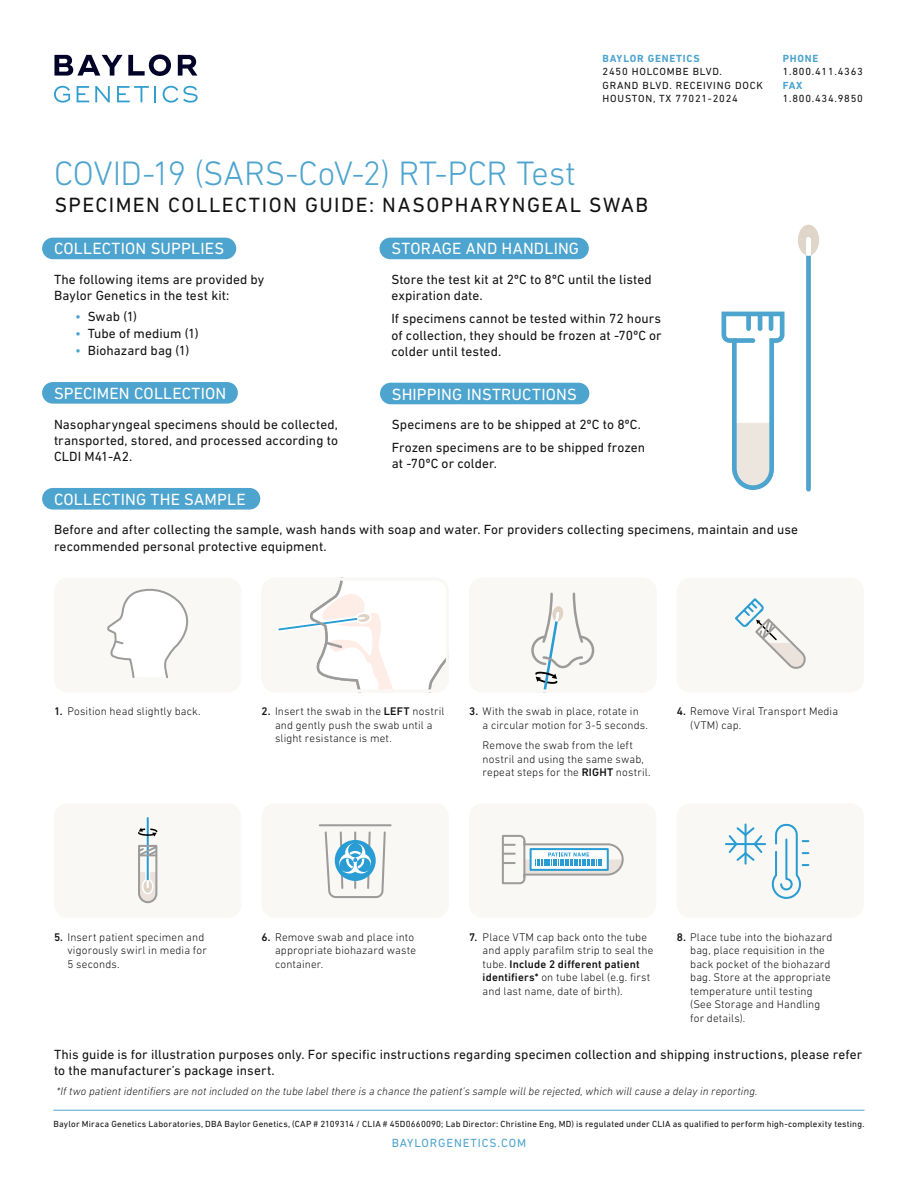
<style>
.page{position:relative;width:918px;height:1188px;background:#fff}
.page>*{position:absolute;margin:0;border:0;box-sizing:border-box;transform-origin:0 0}
.t1{font:300 34.5px "DIN Next LT Pro";letter-spacing:-.01em;color:#4da4ce}
.t2{font:21px "DIN Next LT Pro";letter-spacing:.07em;color:#121212}
.t3{font:16.5px "DIN Next LT Pro";letter-spacing:.01em;color:#fff}
.t4{font:13.5px/16.2px "DIN Next LT Pro";letter-spacing:.005em;color:#121212}
.t5{font:12px "DIN Next LT Pro";letter-spacing:.075em;color:#4da4ce}
.t6{font:300 11.25px/13.5px "DIN Next LT Pro";letter-spacing:.015em;color:#121212}
.t7{font:italic 300 11.25px "DIN Next LT Pro";letter-spacing:.01em;color:#121212}
.t8{font:10.5px/13.5px "DIN Next LT Pro";letter-spacing:.075em;color:#121212}
.t9{font:700 10.5px "DIN Next LT Pro";letter-spacing:.075em;color:#4da4ce}
.t10{font:9px "DIN Next LT Pro";letter-spacing:.02em;color:#121212}
.s1{color:#4da4ce}
.s2{font-weight:500}
</style>
<div class="page">
<svg style="left:54px;top:55px;width:68px;height:21px"></svg>
<svg style="left:128px;top:54px;width:43px;height:22px"></svg>
<svg style="left:178px;top:55px;width:19px;height:21px"></svg>
<svg style="left:54px;top:86px;width:16px;height:17px"></svg>
<svg style="left:77px;top:86px;width:12px;height:16px"></svg>
<svg style="left:95px;top:86px;width:15px;height:16px"></svg>
<svg style="left:117px;top:86px;width:39px;height:16px"></svg>
<svg style="left:163px;top:86px;width:35px;height:17px"></svg>
<div style="left:42px;top:382px;width:196px;height:22px;background:#4da4ce;border-radius:11px"></div>
<div style="left:42px;top:488px;width:218px;height:22px;background:#4da4ce;border-radius:11px"></div>
<div style="left:42px;top:238px;width:194px;height:21px;background:#4da4ce;border-radius:11px"></div>
<div style="left:54px;top:803px;width:187px;height:115px;background:#f9f8f5;border-radius:14px"></div>
<svg style="left:138px;top:817px;width:20px;height:87px"></svg>
<div style="left:262px;top:803px;width:187px;height:115px;background:#f9f8f5;border-radius:14px"></div>
<hr style="left:320px;top:824px;width:71px;height:2px;background:#9b9b9b">
<svg style="left:324px;top:831px;width:62px;height:67px"></svg>
<div style="left:469px;top:803px;width:187px;height:115px;background:#f9f8f5;border-radius:14px"></div>
<svg style="left:501px;top:834px;width:123px;height:51px"></svg>
<div style="left:677px;top:803px;width:187px;height:115px;background:#f9f8f5;border-radius:14px"></div>
<hr style="left:745px;top:824px;width:2px;height:40px;background:#289cd3">
<hr style="left:726px;top:843px;width:39px;height:2px;background:#289cd3">
<svg style="left:727px;top:825px;width:37px;height:38px"></svg>
<svg style="left:771px;top:823px;width:37px;height:76px"></svg>
<hr style="left:53px;top:1110px;width:812px;height:1px;background:#4da4ce">
<svg style="left:798px;top:225px;width:21px;height:267px"></svg>
<svg style="left:722px;top:312px;width:62px;height:178px"></svg>
<div style="left:732px;top:338px;width:23px;height:5px;background:#4da4ce;border-radius:2px"></div>
<hr style="left:758px;top:313px;width:4px;height:18px;background:#4da4ce;border-radius:2px">
<div style="left:746px;top:313px;width:5px;height:18px;background:#4da4ce;border-radius:2px"></div>
<hr style="left:769px;top:313px;width:4px;height:18px;background:#4da4ce;border-radius:2px">
<div style="left:54px;top:578px;width:187px;height:114px;background:#f9f8f5;border-radius:14px"></div>
<svg style="left:107px;top:588px;width:82px;height:91px"></svg>
<div style="left:262px;top:578px;width:187px;height:114px;background:#f9f8f5;border-radius:14px"></div>
<div style="left:469px;top:578px;width:187px;height:114px;background:#f9f8f5;border-radius:14px"></div>
<svg style="left:532px;top:592px;width:62px;height:96px"></svg>
<div style="left:677px;top:578px;width:187px;height:114px;background:#f9f8f5;border-radius:14px"></div>
<svg style="left:735px;top:598px;width:71px;height:71px"></svg>
<svg style="left:278px;top:582px;width:167px;height:106px"></svg>
<div style="left:262px;top:578px;width:187px;height:114px;border:3px solid #f9f8f5;border-radius:12px"></div>
<div style="left:469px;top:578px;width:187px;height:114px;border:3px solid #f9f8f5;border-radius:12px"></div>
<div style="left:380px;top:238px;width:209px;height:21px;background:#4da4ce;border-radius:11px"></div>
<div style="left:380px;top:383px;width:209px;height:21px;background:#4da4ce;border-radius:11px"></div>
<p class="t9" style="left:603px;top:52px;width:98px">BAYLOR GENETICS</p>
<p class="t8" style="left:603px;top:65px;width:162px">2450 HOLCOMBE BLVD.<br>GRAND BLVD. RECEIVING DOCK<br>HOUSTON, TX 77021-2024</p>
<p class="t9" style="left:783px;top:52px;width:37px">PHONE</p>
<p class="t8" style="left:783px;top:65px;width:82px">1.800.411.4363</p>
<p class="t9" style="left:783px;top:79px;width:21px">FAX</p>
<p class="t8" style="left:783px;top:92px;width:82px">1.800.434.9850</p>
<h1 class="t1" style="left:54px;top:153px;width:524px">COVID-19 (SARS-CoV-2) RT-PCR Test</h1>
<h2 class="t2" style="left:55px;top:193px;width:595px">SPECIMEN COLLECTION GUIDE: NASOPHARYNGEAL SWAB</h2>
<p class="t3" style="left:54px;top:239px;width:172px">COLLECTION SUPPLIES</p>
<p class="t4" style="left:54px;top:271px;width:212px">The following items are provided by<br>Baylor Genetics in the test kit:</p>
<p class="t4" style="left:75px;top:308px;width:64px"><span class="s1">•</span> Swab (1)</p>
<p class="t4" style="left:75px;top:325px;width:125px"><span class="s1">•</span> Tube of medium (1)</p>
<p class="t4" style="left:75px;top:342px;width:116px"><span class="s1">•</span> Biohazard bag (1)</p>
<p class="t3" style="left:391px;top:239px;width:189px">STORAGE AND HANDLING</p>
<p class="t4" style="left:391px;top:271px;width:262px">Store the test kit at 2ºC to 8ºC until the listed expiration date.</p>
<p class="t4" style="left:391px;top:310px;width:272px;text-align:justify">If specimens cannot be tested within 72 hours of collection, they should be frozen at -70ºC or colder until tested.</p>
<p class="t3" style="left:392px;top:384px;width:187px">SHIPPING INSTRUCTIONS</p>
<p class="t4" style="left:392px;top:413px;width:255px;line-height:23px">Specimens are to be shipped at 2ºC to 8ºC.<br>Frozen specimens are to be shipped frozen</p>
<p class="t4" style="left:392px;top:456px;width:107px">at -70ºC or colder.</p>
<p class="t3" style="left:54px;top:384px;width:174px">SPECIMEN COLLECTION</p>
<p class="t4" style="left:54px;top:416px;width:286px;text-align:justify">Nasopharyngeal specimens should be collected, transported, stored, and processed according to CLDI M41-A2.</p>
<p class="t3" style="left:54px;top:490px;width:193px">COLLECTING THE SAMPLE</p>
<p class="t4" style="left:54px;top:522px;width:746px">Before and after collecting the sample, wash hands with soap and water. For providers collecting specimens, maintain and use recommended personal protective equipment.</p>
<p class="t6" style="left:54px;top:705px;width:148px"><span class="s2">1.</span> Position head slightly back.</p>
<p class="t6" style="left:275px;top:705px;width:171px;text-indent:-14px"><span class="s2">2.</span> Insert the swab in the <span class="s2">LEFT</span> nostril and gently push the swab until a slight resistance is met.</p>
<p class="t6" style="left:690px;top:705px;width:149px;text-indent:-14px"><span class="s2">4.</span> Remove Viral Transport Media (VTM) cap.</p>
<p class="t6" style="left:483px;top:705px;width:167px;text-indent:-14px"><span class="s2">3.</span> With the swab in place, rotate in<br>a circular motion for 3-5 seconds.</p>
<p class="t6" style="left:483px;top:738px;width:170px">Remove the swab from the left nostril and using the same swab, repeat steps for the <span class="s2">RIGHT</span> nostril.</p>
<p class="t6" style="left:275px;top:930px;width:143px;text-indent:-14px"><span class="s2">6.</span> Remove swab and place into appropriate biohazard waste container.</p>
<p class="t6" style="left:690px;top:930px;width:144px;text-indent:-13px"><span class="s2">8.</span> Place tube into the biohazard bag, place requisition in the back pocket of the biohazard bag. Store at the appropriate temperature until testing (See Storage and Handling for details).</p>
<p class="t6" style="left:68px;top:930px;width:141px;text-indent:-14px"><span class="s2">5.</span> Insert patient specimen and vigorously swirl in media for<br>5 seconds.</p>
<p class="t6" style="left:483px;top:930px;width:172px;text-indent:-14px"><span class="s2">7.</span> Place VTM cap back onto the tube and apply parafilm strip to seal the tube. <span class="s2">Include 2 different patient identifiers*</span> on tube label (e.g. first and last name, date of birth).</p>
<p class="t4" style="left:54px;top:1046px;width:810px">This guide is for illustration purposes only. For specific instructions regarding specimen collection and shipping instructions, please refer to the manufacturer’s package insert.</p>
<p class="t7" style="left:57px;top:1085px;width:702px">*If two patient identifiers are not included on the tube label there is a chance the patient’s sample will be rejected, which will cause a delay in reporting.</p>
<p class="t10" style="left:53px;top:1119px;width:813px">Baylor Miraca Genetics Laboratories, DBA Baylor Genetics, (CAP # 2109314 / CLIA # 45D0660090; Lab Director: Christine Eng, MD) is regulated under CLIA as qualified to perform high-complexity testing.</p>
<p class="t5" style="left:392px;top:1136px;width:136px">BAYLORGENETICS.COM</p>
</div>
